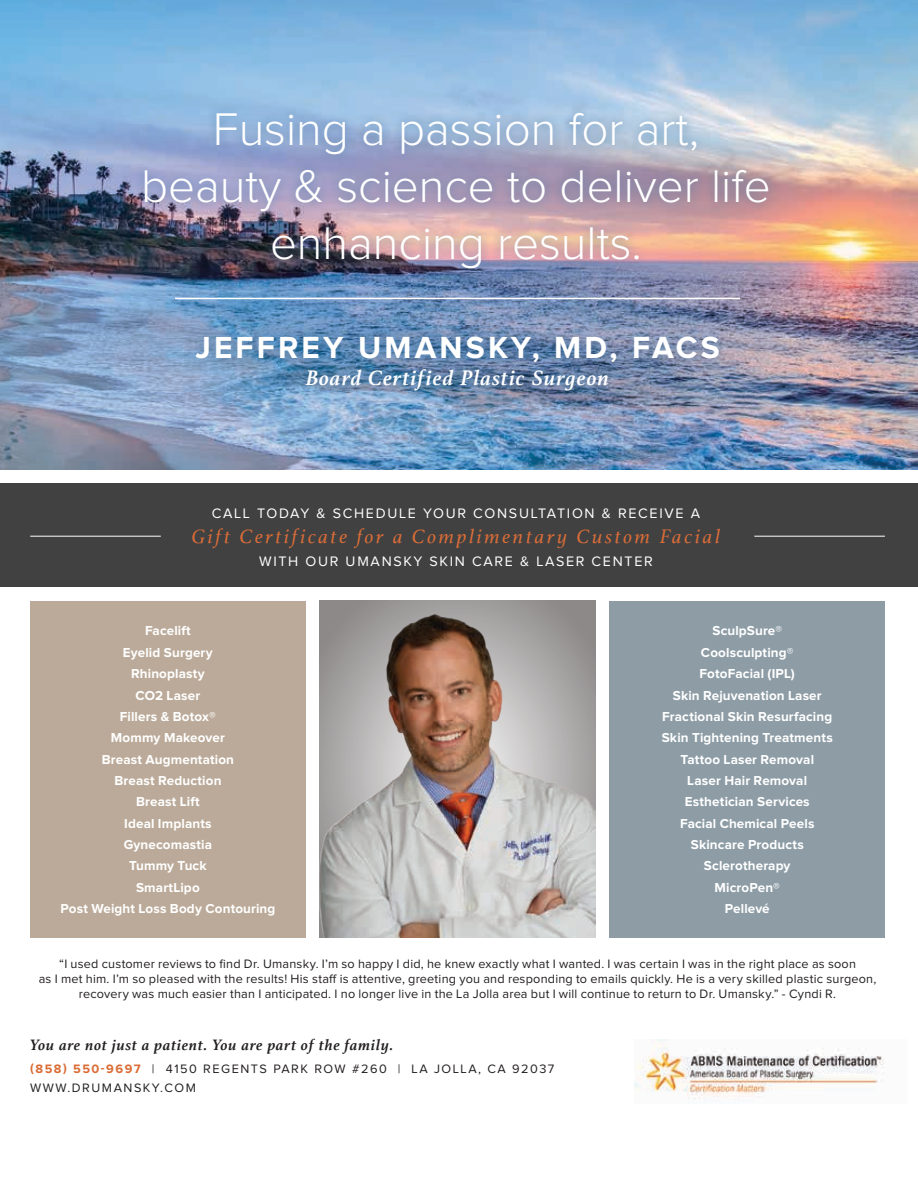
<style>
.page{position:relative;width:918px;height:1188px;background:#fff}
.page>*{position:absolute;margin:0;border:0;box-sizing:border-box;transform-origin:0 0}
.t1{font:300 47.55px/57px "Proxima Nova";color:#fff;text-align:center}
.t2{font:700 31.65px "Proxima Nova";letter-spacing:.1em;color:#fff}
.t3{font:italic 700 22.2px "Athelas";letter-spacing:.05em;color:#fff}
.t4{font:italic 20.55px "Athelas";letter-spacing:.125em;color:#db6d37}
.t5{font:italic 700 15.9px "Athelas";letter-spacing:.05em;color:#231f20}
.t6{font:14.25px "Proxima Nova";letter-spacing:.12em;color:#fff}
.t7{font:700 13.5px/21.3px "Proxima Nova";letter-spacing:.01em;color:#fff;text-align:center}
.t8{font:12.6px/15.1px "Proxima Nova";letter-spacing:.015em;color:#231f20;text-align:center}
.t9{font:12.6px/19px "Proxima Nova";letter-spacing:.12em;color:#231f20}
.s1{font-weight:700;color:#db6d37}
</style>
<div class="page">
<img style="left:0;top:0;width:918px;height:469px">
<img style="left:634px;top:1040px;width:251px;height:60px">
<div style="left:610px;top:601px;width:275px;height:336px;background:#8d9ca5"></div>
<div style="left:0;top:484px;width:918px;height:103px;background:#414142"></div>
<div style="left:30px;top:601px;width:276px;height:336px;background:#ba9"></div>
<div style="left:186px;top:327px;width:543px;height:73px;background:#497ca8;opacity:.75"></div>
<div style="left:135px;top:103px;width:643px;height:175px;background:#497ca8;opacity:.75"></div>
<img style="left:319px;top:601px;width:276px;height:336px">
<hr style="left:175px;top:298px;width:565px;height:1px;background:#fff">
<hr style="left:30px;top:536px;width:131px;height:1px;background:#fff">
<hr style="left:754px;top:536px;width:131px;height:1px;background:#fff">
<h1 class="t1" style="left:141px;top:103px;width:631px">Fusing a passion for art, beauty &amp; science to deliver life enhancing results.</h1>
<h2 class="t2" style="left:195px;top:333px;width:526px">JEFFREY UMANSKY, MD, FACS</h2>
<h3 class="t3" style="left:306px;top:360px;width:305px">Board Certified Plastic Surgeon</h3>
<p class="t6" style="left:212px;top:507px;width:490px">CALL TODAY &amp; SCHEDULE YOUR CONSULTATION &amp; RECEIVE A</p>
<h3 class="t4" style="left:192px;top:521px;width:530px">Gift Certificate for a Complimentary Custom Facial</h3>
<p class="t6" style="left:259px;top:554px;width:395px">WITH OUR UMANSKY SKIN CARE &amp; LASER CENTER</p>
<p class="t7" style="left:60px;top:621px;width:217px">Facelift<br>Eyelid Surgery<br>Rhinoplasty<br>CO2 Laser<br>Fillers &amp; Botox®<br>Mommy Makeover<br>Breast Augmentation<br>Breast Reduction<br>Breast Lift<br>Ideal Implants<br>Gynecomastia<br>Tummy Tuck<br>SmartLipo<br>Post Weight Loss Body Contouring</p>
<p class="t7" style="left:662px;top:621px;width:173px">SculpSure®<br>Coolsculpting®<br>FotoFacial (IPL)<br>Skin Rejuvenation Laser<br>Fractional Skin Resurfacing<br>Skin Tightening Treatments<br>Tattoo Laser Removal<br>Laser Hair Removal<br>Esthetician Services<br>Facial Chemical Peels<br>Skincare Products<br>Sclerotherapy<br>MicroPen®<br>Pellevé</p>
<p class="t8" style="left:39px;top:956px;width:839px">“I used customer reviews to find Dr. Umansky. I’m so happy I did, he knew exactly what I wanted. I was certain I was in the right place as soon<br>as I met him. I’m so pleased with the results! His staff is attentive, greeting you and responding to emails quickly. He is a very skilled plastic surgeon, recovery was much easier than I anticipated. I no longer live in the La Jolla area but I will continue to return to Dr. Umansky.” - Cyndi R.</p>
<p class="t5" style="left:30px;top:1032px;width:365px">You are not just a patient. You are part of the family.</p>
<p class="t9" style="left:30px;top:1059px;width:526px"><span class="s1">(858) 550-9697</span> | 4150 REGENTS PARK ROW #260 | LA JOLLA, CA 92037<br>WWW.DRUMANSKY.COM</p>
</div>
